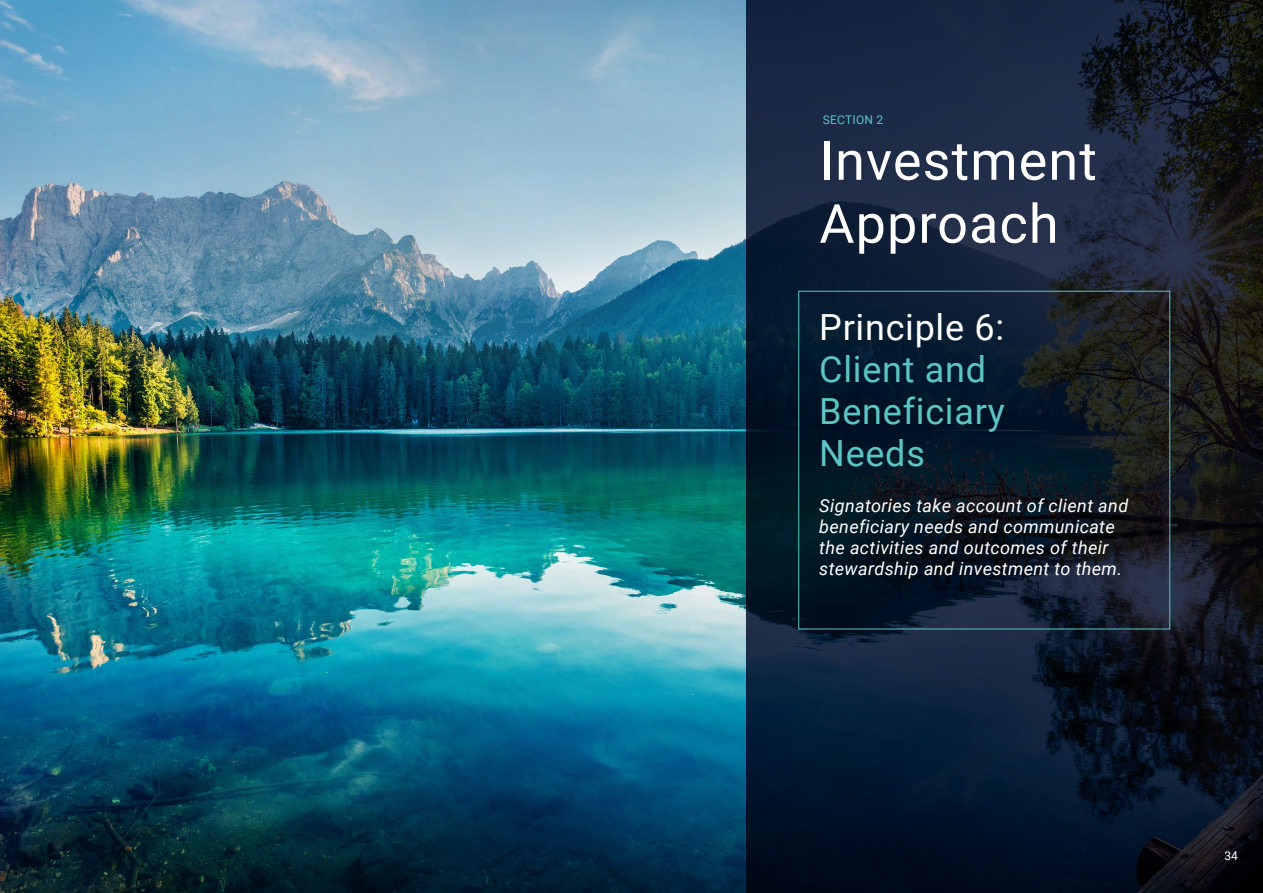
<style>
.page{position:relative;width:1263px;height:893px;background:#fff}
.page>*{position:absolute;margin:0;border:0;box-sizing:border-box;transform-origin:0 0}
.t1{font:54px/63px "Roboto";letter-spacing:.02em;color:#fff}
.t2{font:36px/42px "Roboto";letter-spacing:.02em;color:#5cc5c3}
.t3{font:36px "Roboto";letter-spacing:.02em;color:#fff}
.t4{font:italic 18px/21px "Roboto";letter-spacing:.02em;color:#fff}
.t5{font:12px "Roboto";letter-spacing:.02em;color:#5cc5c3}
.t6{font:12px "Roboto";color:#fff}
</style>
<div class="page">
<img style="left:0;top:0;width:746px;height:893px">
<svg style="left:746px;top:0;width:517px;height:893px;background:#0f1c2c"></svg>
<div style="left:798px;top:291px;width:372px;height:338px;border:1px solid #5cc5c3"></div>
<p class="t5" style="left:823px;top:111px;width:62px">SECTION 2</p>
<h1 class="t1" style="left:819px;top:127px;width:279px">Investment<br>Approach</h1>
<h2 class="t3" style="left:819px;top:302px;width:186px">Principle 6:</h2>
<h2 class="t2" style="left:819px;top:347px;width:187px">Client and<br>Beneficiary<br>Needs</h2>
<p class="t4" style="left:819px;top:495px;width:310px">Signatories take account of client and beneficiary needs and communicate the activities and outcomes of their stewardship and investment to them.</p>
<p class="t6" style="left:1224px;top:847px;width:15px">34</p>
</div>
